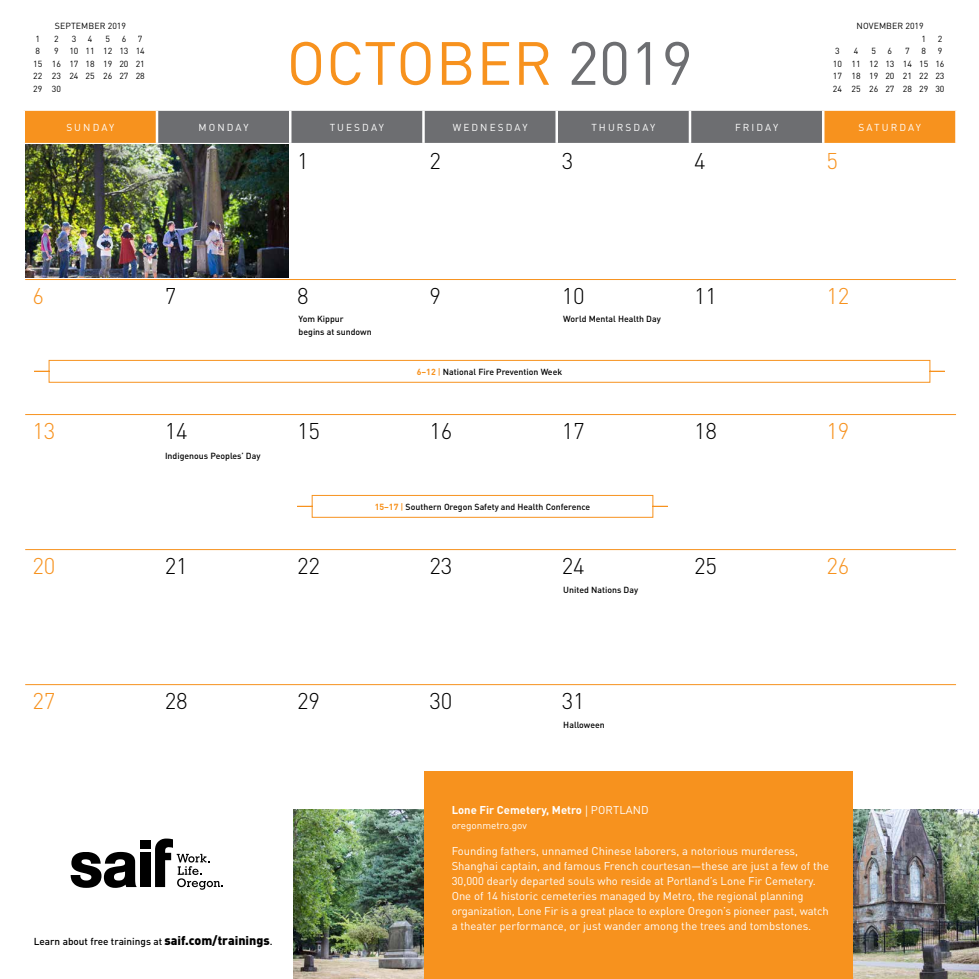
<style>
.page{position:relative;width:979px;height:979px;background:#fff}
.page>*{position:absolute;margin:0;border:0;box-sizing:border-box;transform-origin:0 0}
.t1{font:60px "DINOT";color:#f7921e}
.t2{font:300 22.5px "DINOT";color:#000}
.t3{font:300 22.5px "DINOT";color:#f7921e}
.t4{font:11.25px/15px "DINOT";color:#fff}
.t5{font:700 11.25px "DINOT";color:#fff}
.t6{font:10px "DINOT";letter-spacing:.21em;color:#fff}
.t7{font:500 10px "DINOT";color:#000}
.t8{font:10px "DINOT";color:#fff}
.t9{font:500 8.75px/12.5px "DINOT";color:#000}
.t10{font:8.75px/12.5px "DINOT";color:#000;text-align:justify}
.s1{color:#6d6e71}
.s2{font-weight:700;color:#f7921e}
.s3{color:#f7921e}
.s4{font-weight:900;font-size:12.5px}
.s5{font-family:"New Baskerville";font-weight:400}
.s6{font-weight:400}
</style>
<div class="page">
<div style="left:140px;top:853px;width:10px;height:34px;background:#000"></div>
<div style="left:140px;top:840px;width:10px;height:9px;background:#000"></div>
<svg style="left:71px;top:852px;width:66px;height:36px"></svg>
<svg style="left:155px;top:838px;width:68px;height:52px"></svg>
<img style="left:293px;top:809px;width:132px;height:170px">
<img style="left:853px;top:809px;width:126px;height:170px">
<hr style="left:25px;top:279px;width:931px;height:1px;background:#f7921e">
<hr style="left:25px;top:414px;width:931px;height:1px;background:#f7921e">
<hr style="left:25px;top:549px;width:931px;height:1px;background:#f7921e">
<hr style="left:25px;top:684px;width:931px;height:1px;background:#f7921e">
<svg style="left:25px;top:111px;width:930px;height:32px;background:#94785a"></svg>
<hr style="left:156px;top:111px;width:2px;height:32px;background:#fff">
<hr style="left:289px;top:111px;width:2px;height:32px;background:#fff">
<hr style="left:422px;top:111px;width:3px;height:32px;background:#fff">
<hr style="left:555px;top:111px;width:3px;height:32px;background:#fff">
<hr style="left:689px;top:111px;width:2px;height:32px;background:#fff">
<hr style="left:822px;top:111px;width:2px;height:32px;background:#fff">
<img style="left:25px;top:145px;width:264px;height:133px">
<div style="left:425px;top:771px;width:428px;height:208px;background:#f7921e"></div>
<svg style="left:34px;top:360px;width:911px;height:23px"></svg>
<svg style="left:297px;top:495px;width:371px;height:23px"></svg>
<p class="t10" style="left:55px;top:19px;width:73px">SEPTEMBER 2019</p>
<p class="t10" style="left:35px;top:32px;width:6px">1</p>
<p class="t10" style="left:54px;top:32px;width:6px">2</p>
<p class="t10" style="left:72px;top:32px;width:6px">3</p>
<p class="t10" style="left:88px;top:32px;width:6px">4</p>
<p class="t10" style="left:105px;top:32px;width:6px">5</p>
<p class="t10" style="left:122px;top:32px;width:6px">6</p>
<p class="t10" style="left:138px;top:32px;width:6px">7</p>
<p class="t10" style="left:35px;top:44px;width:6px">8</p>
<p class="t10" style="left:33px;top:44px;width:113px;text-indent:21px">9 10 11 12 13 14<br>15 16 17 18 19 20 21<br>22 23 24 25 26 27 28<br>29 30</p>
<h1 class="t1" style="left:287px;top:22px;width:408px">OCTOBER <span class="s1">2019</span></h1>
<p class="t10" style="left:856px;top:20px;width:71px;text-align:right">NOVEMBER 2019<br>1</p>
<p class="t10" style="left:937px;top:32px;width:6px">2</p>
<p class="t10" style="left:835px;top:45px;width:6px">3</p>
<p class="t10" style="left:854px;top:45px;width:6px">4</p>
<p class="t10" style="left:871px;top:45px;width:6px">5</p>
<p class="t10" style="left:887px;top:45px;width:6px">6</p>
<p class="t10" style="left:905px;top:45px;width:6px">7</p>
<p class="t10" style="left:921px;top:45px;width:6px">8</p>
<p class="t10" style="left:833px;top:45px;width:113px;text-align:left;text-indent:105px">9<br>10 11 12 13 14 15 16<br>17 18 19 20 21 22 23<br>24 25 26 27 28 29 30</p>
<p class="t6" style="left:66px;top:120px;width:50px">SUNDAY</p>
<p class="t6" style="left:199px;top:120px;width:52px">MONDAY</p>
<p class="t6" style="left:330px;top:120px;width:56px">TUESDAY</p>
<p class="t6" style="left:453px;top:120px;width:76px">WEDNESDAY</p>
<p class="t6" style="left:591px;top:120px;width:65px">THURSDAY</p>
<p class="t6" style="left:735px;top:120px;width:45px">FRIDAY</p>
<p class="t6" style="left:858px;top:120px;width:64px">SATURDAY</p>
<h2 class="t2" style="left:297px;top:146px;width:13px">1</h2>
<h2 class="t2" style="left:429px;top:146px;width:13px">2</h2>
<h2 class="t2" style="left:562px;top:146px;width:13px">3</h2>
<h2 class="t2" style="left:694px;top:146px;width:13px">4</h2>
<h2 class="t3" style="left:826px;top:146px;width:13px">5</h2>
<h2 class="t3" style="left:32px;top:281px;width:13px">6</h2>
<h2 class="t2" style="left:165px;top:281px;width:13px">7</h2>
<h2 class="t2" style="left:297px;top:281px;width:13px">8</h2>
<h2 class="t2" style="left:429px;top:281px;width:13px">9</h2>
<h2 class="t2" style="left:562px;top:281px;width:25px">10</h2>
<h2 class="t2" style="left:694px;top:281px;width:25px">11</h2>
<h2 class="t3" style="left:826px;top:281px;width:25px">12</h2>
<p class="t9" style="left:299px;top:313px;width:75px">Yom Kippur begins at sundown</p>
<p class="t9" style="left:563px;top:313px;width:99px">World Mental Health Day</p>
<p class="t9" style="left:417px;top:365px;width:147px"><span class="s2">6–12</span> <span class="s3">|</span> National Fire Prevention Week</p>
<h2 class="t3" style="left:32px;top:416px;width:25px">13</h2>
<h2 class="t2" style="left:165px;top:416px;width:25px">14</h2>
<h2 class="t2" style="left:297px;top:416px;width:25px">15</h2>
<h2 class="t2" style="left:429px;top:416px;width:25px">16</h2>
<h2 class="t2" style="left:562px;top:416px;width:25px">17</h2>
<h2 class="t2" style="left:694px;top:416px;width:25px">18</h2>
<h2 class="t3" style="left:826px;top:416px;width:25px">19</h2>
<p class="t9" style="left:165px;top:449px;width:97px">Indigenous Peoples’ Day</p>
<p class="t9" style="left:375px;top:500px;width:217px"><span class="s2">15–17</span> <span class="s3">|</span> Southern Oregon Safety and Health Conference</p>
<h2 class="t3" style="left:32px;top:551px;width:25px">20</h2>
<h2 class="t2" style="left:165px;top:551px;width:25px">21</h2>
<h2 class="t2" style="left:297px;top:551px;width:25px">22</h2>
<h2 class="t2" style="left:429px;top:551px;width:25px">23</h2>
<h2 class="t2" style="left:562px;top:551px;width:25px">24</h2>
<h2 class="t2" style="left:694px;top:551px;width:25px">25</h2>
<h2 class="t3" style="left:826px;top:551px;width:25px">26</h2>
<p class="t9" style="left:563px;top:583px;width:76px">United Nations Day</p>
<h2 class="t3" style="left:32px;top:686px;width:25px">27</h2>
<h2 class="t2" style="left:165px;top:686px;width:25px">28</h2>
<h2 class="t2" style="left:297px;top:686px;width:25px">29</h2>
<h2 class="t2" style="left:429px;top:686px;width:25px">30</h2>
<h2 class="t2" style="left:562px;top:686px;width:25px">31</h2>
<p class="t9" style="left:563px;top:718px;width:43px">Halloween</p>
<p class="t7" style="left:34px;top:934px;width:240px">Learn about free trainings at <span class="s4">saif.com/trainings</span>.</p>
<p class="t5" style="left:452px;top:802px;width:199px">Lone Fir Cemetery, Metro <span class="s5">|</span> <span class="s6">PORTLAND</span></p>
<p class="t8" style="left:452px;top:818px;width:77px">oregonmetro.gov</p>
<p class="t4" style="left:452px;top:843px;width:379px">Founding fathers, unnamed Chinese laborers, a notorious murderess, Shanghai captain, and famous French courtesan—these are just a few of the 30,000 dearly departed souls who reside at Portland’s Lone Fir Cemetery.<br>One of 14 historic cemeteries managed by Metro, the regional planning organization, Lone Fir is a great place to explore Oregon’s pioneer past, watch a theater performance, or just wander among the trees and tombstones.</p>
</div>
